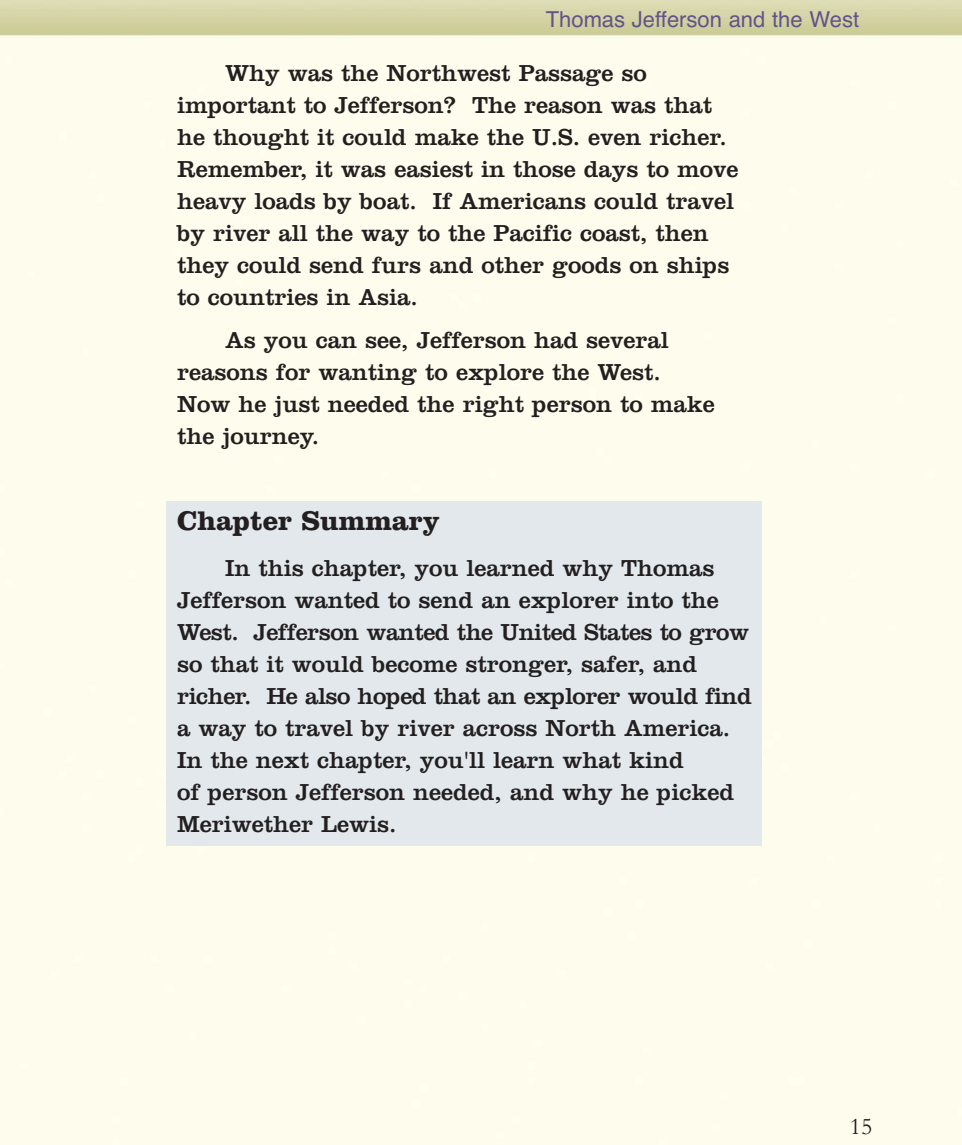
<style>
.page{position:relative;width:962px;height:1145px;background:#fff}
.page>*{position:absolute;margin:0;border:0;box-sizing:border-box;transform-origin:0 0}
.t1{font:700 28px "Clarendon";color:#231f20}
.t2{font:24px/32px "Clarendon";color:#231f20}
.t3{font:24px "Garamond";color:#231f20}
.t4{font:22px "Helvetica";color:#5f5589}
.s1{color:#e2e8eb}
</style>
<div class="page">
<div style="left:166px;top:501px;width:596px;height:344px;background:#e2e8eb"></div>
<p class="t4" style="left:546px;top:11px;width:315px">Thomas Jefferson and the West</p>
<p class="t2" style="left:177px;top:60px;width:563px;text-indent:48px">Why was the Northwest Passage so important to Jefferson? The reason was that he thought it could make the U.S. even richer.<br>Remember, it was easiest in those days to move heavy loads by boat. If Americans could travel by river all the way to the Pacific coast, then they could send furs and other goods on ships to countries in Asia.</p>
<p class="t2" style="left:177px;top:326px;width:539px;text-indent:48px">As you can see, Jefferson had several reasons for wanting to explore the West.<br>Now he just needed the right person to make the journey.</p>
<p class="t1" style="left:177px;top:511px;width:270px">Chapter Summary<span class="s1">.</span></p>
<p class="t2" style="left:177px;top:554px;width:576px;text-indent:48px">In this chapter, you learned why Thomas Jefferson wanted to send an explorer into the West. Jefferson wanted the United States to grow so that it would become stronger, safer, and richer. He also hoped that an explorer would find a way to travel by river across North America.<br>In the next chapter, you'll learn what kind<br>of person Jefferson needed, and why he picked Meriwether Lewis.</p>
<p class="t3" style="left:850px;top:1118px;width:24px">15</p>
</div>
